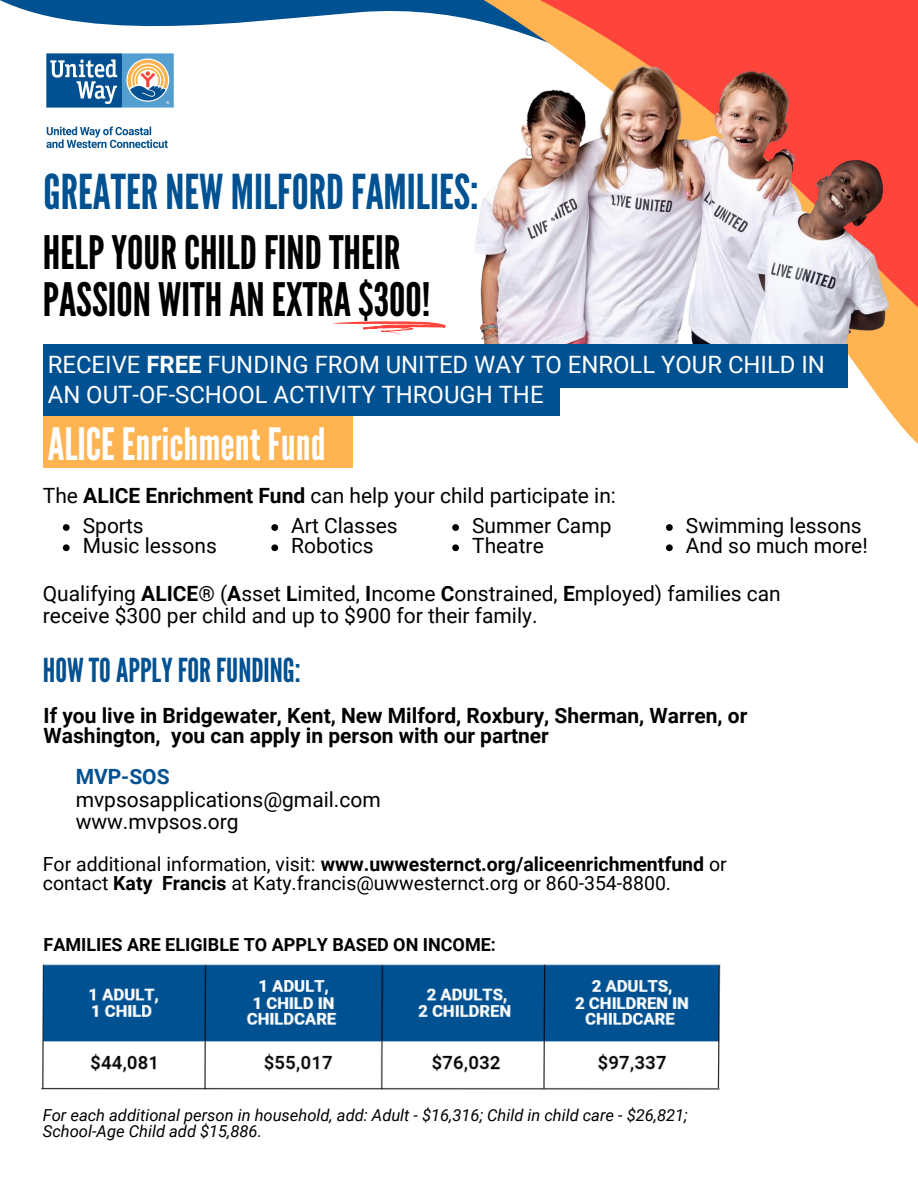
<style>
.page{position:relative;width:918px;height:1188px;background:#fff}
.page>*{position:absolute;margin:0;border:0;box-sizing:border-box;transform-origin:0 0}
.t1{font:48px "League Gothic";color:#005191}
.t2{font:46.05px/46.2px "League Gothic";color:#000}
.t3{font:44.4px "League Gothic";color:#fff}
.t4{font:33px "League Gothic";color:#005191}
.t5{font:23.85px "Roboto";color:#fff}
.t6{font:21px/20.2px "Roboto";color:#000}
.t7{font:700 21px/20.2px "Roboto";color:#000}
.t8{font:700 21px "Roboto";color:#005191}
.t9{font:19.5px/19.2px "Roboto";color:#000}
.t10{font:700 18px "Roboto";color:#000}
.t11{font:italic 16.5px/15.8px "Roboto";color:#000}
.s1{font-weight:700}
</style>
<div class="page">
<svg style="left:352px;top:344px;width:566px;height:113px"></svg>
<svg style="left:0;top:0;width:918px;height:344px"></svg>
<img style="left:44px;top:51px;width:132px;height:99px">
<img style="left:457px;top:65px;width:443px;height:285px">
<div style="left:43px;top:412px;width:309px;height:56px;background:#ffb351"></div>
<div style="left:44px;top:381px;width:516px;height:34px;background:#005191"></div>
<div style="left:44px;top:344px;width:804px;height:43px;background:#005191"></div>
<img style="left:41px;top:964px;width:680px;height:126px">
<svg style="left:332px;top:321px;width:114px;height:14px"></svg>
<svg style="left:63px;top:524px;width:7px;height:7px"></svg>
<svg style="left:63px;top:544px;width:7px;height:7px"></svg>
<svg style="left:271px;top:524px;width:7px;height:7px"></svg>
<svg style="left:271px;top:544px;width:7px;height:7px"></svg>
<svg style="left:452px;top:524px;width:7px;height:7px"></svg>
<svg style="left:452px;top:544px;width:7px;height:7px"></svg>
<svg style="left:666px;top:524px;width:7px;height:7px"></svg>
<svg style="left:666px;top:544px;width:7px;height:7px"></svg>
<h1 class="t1" style="left:44px;top:165px;width:437px">GREATER NEW MILFORD FAMILIES:</h1>
<h2 class="t2" style="left:43px;top:231px;width:389px">HELP YOUR CHILD FIND THEIR<br>PASSION WITH AN EXTRA $300!</h2>
<p class="t5" style="left:48px;top:351px;width:779px">RECEIVE <span class="s1">FREE</span> FUNDING FROM UNITED WAY TO ENROLL YOUR CHILD IN</p>
<p class="t5" style="left:48px;top:381px;width:497px">AN OUT-OF-SCHOOL ACTIVITY THROUGH THE</p>
<h3 class="t3" style="left:48px;top:418px;width:279px">ALICE Enrichment Fund</h3>
<p class="t6" style="left:83px;top:481px;width:535px;line-height:30px;text-indent:-40px">The <span class="s1">ALICE Enrichment Fund</span> can help your child participate in:<br>Sports</p>
<p class="t6" style="left:83px;top:536px;width:136px">Music lessons</p>
<p class="t6" style="left:291px;top:516px;width:108px">Art Classes<br>Robotics</p>
<p class="t6" style="left:472px;top:516px;width:141px">Summer Camp<br>Theatre</p>
<p class="t6" style="left:686px;top:516px;width:183px">Swimming lessons<br>And so much more!</p>
<p class="t6" style="left:43px;top:583px;width:739px;line-height:22.5px">Qualifying <span class="s1">ALICE</span>® (<span class="s1">A</span>sset <span class="s1">L</span>imited, <span class="s1">I</span>ncome <span class="s1">C</span>onstrained, <span class="s1">E</span>mployed) families can receive $300 per child and up to $900 for their family.</p>
<h3 class="t4" style="left:43px;top:651px;width:259px">HOW TO APPLY FOR FUNDING:</h3>
<p class="t7" style="left:44px;top:705px;width:705px">If you live in Bridgewater, Kent, New Milford, Roxbury, Sherman, Warren, or<br>Washington, you can apply in person with our partner</p>
<p class="t8" style="left:76px;top:765px;width:96px">MVP-SOS</p>
<p class="t6" style="left:76px;top:788px;width:307px;line-height:22.5px">mvpsosapplications@gmail.com www.mvpsos.org</p>
<p class="t9" style="left:43px;top:855px;width:685px">For additional information, visit: <span class="s1">www.uwwesternct.org/aliceenrichmentfund</span> or contact <span class="s1">Katy Francis</span> at Katy.francis@uwwesternct.org or 860-354-8800.</p>
<p class="t10" style="left:44px;top:934px;width:454px">FAMILIES ARE ELIGIBLE TO APPLY BASED ON INCOME:</p>
<p class="t11" style="left:43px;top:1108px;width:646px">For each additional person in household, add: Adult - $16,316; Child in child care - $26,821;<br>School-Age Child add $15,886.</p>
</div>
